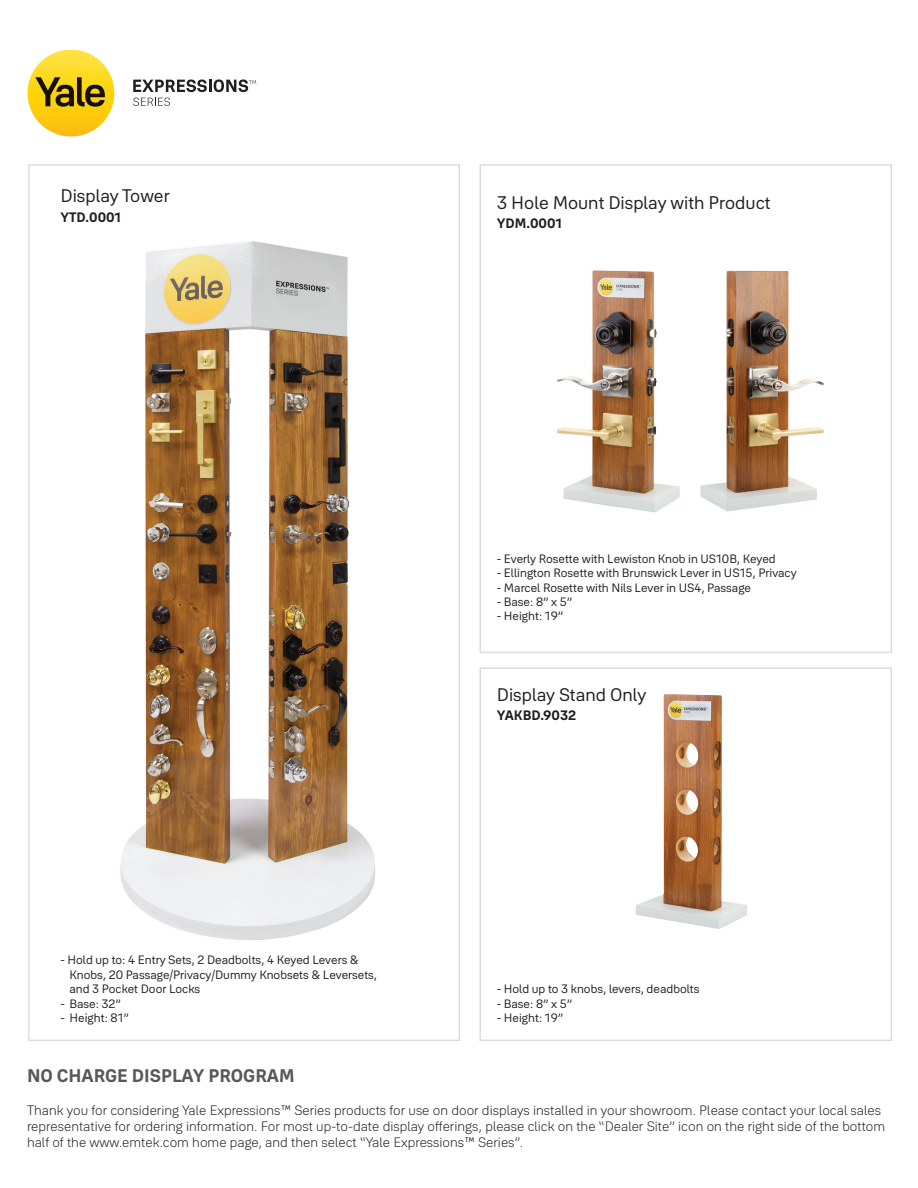
<style>
.page{position:relative;width:918px;height:1188px;background:#fff}
.page>*{position:absolute;margin:0;border:0;box-sizing:border-box;transform-origin:0 0}
.t1{font:18px "Yale Solis";color:#231f20}
.t2{font:700 18px "Yale Solis";color:#57585a}
.t3{font:300 13.5px/16.2px "Yale Solis";color:#231f20}
.t4{font:700 13.5px "Yale Solis";color:#231f20}
.t5{font:12px/14.4px "Yale Solis";color:#231f20}
</style>
<div class="page">
<img style="left:635px;top:694px;width:112px;height:235px">
<img style="left:557px;top:270px;width:267px;height:243px">
<img style="left:120px;top:241px;width:255px;height:699px">
<div style="left:28px;top:164px;width:432px;height:877px;border:2px solid #dcdddf"></div>
<div style="left:480px;top:164px;width:412px;height:489px;border:2px solid #dcdddf"></div>
<div style="left:480px;top:667px;width:412px;height:374px;border:2px solid #dcdddf"></div>
<img style="left:28px;top:50px;width:86px;height:87px">
<img style="left:35px;top:77px;width:25px;height:29px">
<img style="left:55px;top:84px;width:19px;height:23px">
<img style="left:85px;top:84px;width:20px;height:23px">
<img style="left:77px;top:77px;width:8px;height:30px">
<svg style="left:133px;top:79px;width:123px;height:13px"></svg>
<svg style="left:133px;top:98px;width:37px;height:8px"></svg>
<p class="t1" style="left:60px;top:185px;width:111px">Display Tower</p>
<p class="t4" style="left:60px;top:209px;width:62px">YTD.0001</p>
<p class="t1" style="left:497px;top:192px;width:275px">3 Hole Mount Display with Product</p>
<p class="t4" style="left:497px;top:215px;width:67px">YDM.0001</p>
<p class="t5" style="left:69px;top:953px;width:309px;text-indent:-9px">- Hold up to: 4 Entry Sets, 2 Deadbolts, 4 Keyed Levers &amp;<br>Knobs, 20 Passage/Privacy/Dummy Knobsets &amp; Leversets,</p>
<p class="t5" style="left:69px;top:982px;width:132px">and 3 Pocket Door Locks</p>
<p class="t5" style="left:60px;top:996px;width:62px">- Base: 32”</p>
<p class="t5" style="left:60px;top:1010px;width:70px">- Height: 81”</p>
<p class="t5" style="left:497px;top:551px;width:280px">- Everly Rosette with Lewiston Knob in US10B, Keyed</p>
<p class="t5" style="left:497px;top:566px;width:301px">- Ellington Rosette with Brunswick Lever in US15, Privacy</p>
<p class="t5" style="left:497px;top:580px;width:256px">- Marcel Rosette with Nils Lever in US4, Passage</p>
<p class="t5" style="left:497px;top:594px;width:77px">- Base: 8” x 5”</p>
<p class="t5" style="left:497px;top:609px;width:68px">- Height: 19”</p>
<p class="t1" style="left:497px;top:685px;width:151px">Display Stand Only</p>
<p class="t4" style="left:497px;top:707px;width:81px">YAKBD.9032</p>
<p class="t5" style="left:497px;top:982px;width:204px">- Hold up to 3 knobs, levers, deadbolts</p>
<p class="t5" style="left:497px;top:996px;width:77px">- Base: 8” x 5”</p>
<p class="t5" style="left:497px;top:1010px;width:68px">- Height: 19”</p>
<p class="t2" style="left:27px;top:1065px;width:269px">NO CHARGE DISPLAY PROGRAM</p>
<p class="t3" style="left:27px;top:1102px;width:860px">Thank you for considering Yale Expressions™ Series products for use on door displays installed in your showroom. Please contact your local sales representative for ordering information. For most up-to-date display offerings, please click on the “Dealer Site” icon on the right side of the bottom half of the www.emtek.com home page, and then select “Yale Expressions™ Series”.</p>
</div>
